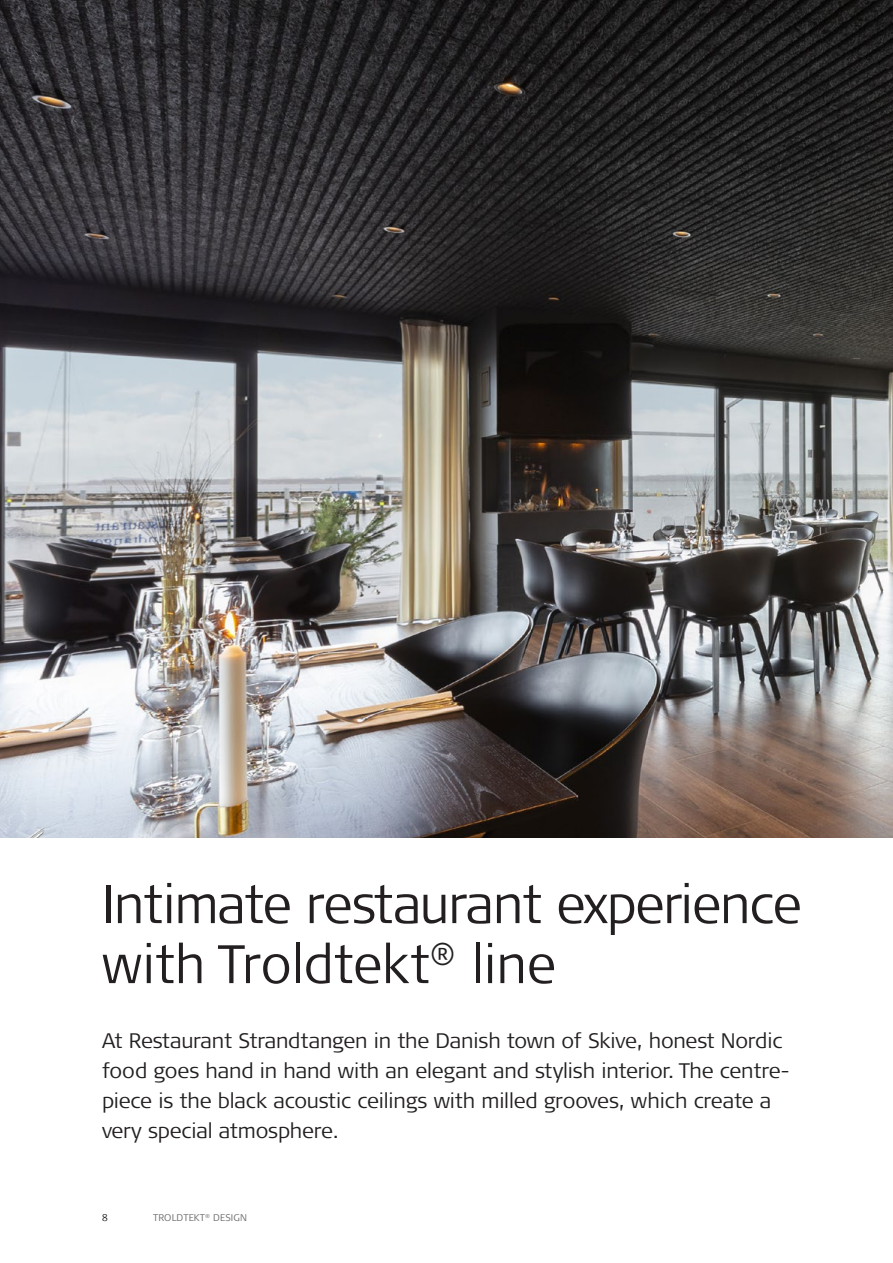
<style>
.page{position:relative;width:893px;height:1263px;background:#fff}
.page>*{position:absolute;margin:0;border:0;box-sizing:border-box;transform-origin:0 0}
.t1{font:300 54px/60px "Signa Pro";letter-spacing:-.02em;color:#231f20;scale:.95 1}
.Ingress{font:300 21px/30px "Signa Pro";letter-spacing:-.01em;color:#231f20}
.t2{font:300 9.75px "Signa Pro";letter-spacing:.01em;color:#6c6d70}
.t3{font:300 9.75px "Signa Pro";color:#231f20}
</style>
<div class="page">
<img style="left:0;top:0;width:893px;height:838px">
<p class="t1" style="left:102px;top:872px;width:738px">Intimate restaurant experience with Troldtekt<sup>®</sup> line</p>
<p class="Ingress" style="left:102px;top:1024px;width:689px">At Restaurant Strandtangen in the Danish town of Skive, honest Nordic food goes hand in hand with an elegant and stylish interior. The centre&shy;piece is the black acoustic ceilings with milled grooves, which create a very special atmosphere.</p>
<p class="t3" style="left:102px;top:1211px;width:7px">8</p>
<p class="t2" style="left:153px;top:1211px;width:95px">TROLDTEKT<sup>®</sup> DESIGN</p>
</div>
